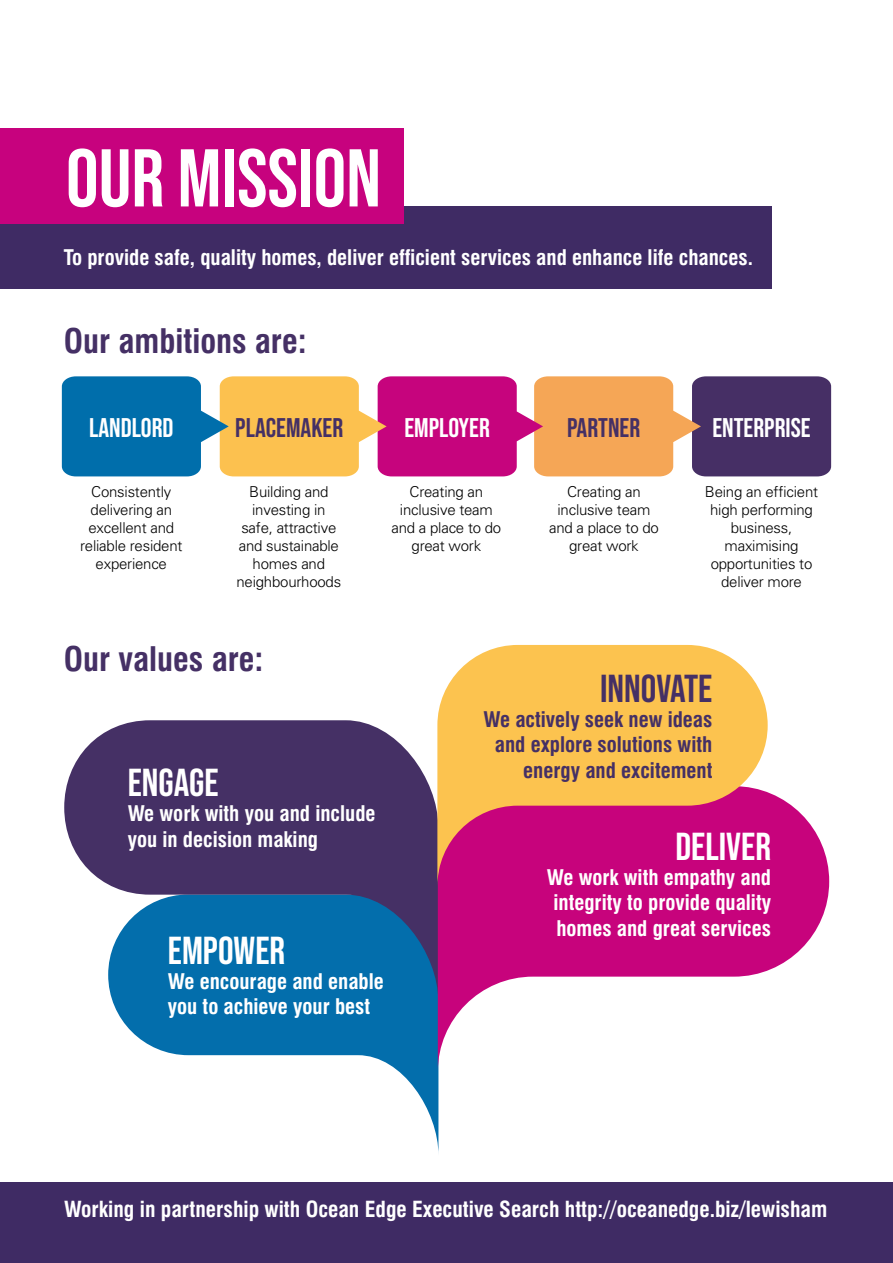
<style>
.page{position:relative;width:893px;height:1263px;background:#fff}
.page>*{position:absolute;margin:0;border:0;box-sizing:border-box;transform-origin:0 0}
.t1{font:81.75px "Bebas Neue";color:#fff}
.t2{font:39px "Bebas Neue";color:#fff}
.t3{font:39px "Bebas Neue";color:#453065}
.t4{font:700 condensed 33px "Swiss 721 BT";color:#453065}
.t5{font:27px "Bebas Neue";color:#fff}
.t6{font:27px "Bebas Neue";color:#453065}
.t7{font:700 condensed 21.6px "Swiss 721 BT";color:#fff}
.t8{font:700 condensed 21px/25.2px "Swiss 721 BT";color:#fff}
.t9{font:700 condensed 21px/25.2px "Swiss 721 BT";color:#453065;text-align:right}
.t10{font:300 15px/18px "Univers";letter-spacing:-.015em;color:#000;text-align:center}
</style>
<div class="page">
<div style="left:0;top:206px;width:771px;height:83px;background:#3f2b64"></div>
<svg style="left:62px;top:376px;width:769px;height:100px;background:#a2757c"></svg>
<svg style="left:113px;top:1002px;width:325px;height:145px"></svg>
<svg style="left:64px;top:720px;width:374px;height:282px;background:#45598b"></svg>
<svg style="left:438px;top:792px;width:391px;height:280px;fill:#c7037c"></svg>
<svg style="left:437px;top:645px;width:331px;height:241px;background:#ea8765"></svg>
<div style="left:0;top:1182px;width:893px;height:81px;background:#3f2b64"></div>
<div style="left:0;top:128px;width:404px;height:96px;background:#c7027e"></div>
<h1 class="t1" style="left:66px;top:132px;width:317px">OUR MISSION</h1>
<h3 class="t8" style="left:64px;top:245px;width:691px">To provide safe, quality homes, deliver efficient services and enhance life chances.</h3>
<h3 class="t4" style="left:64px;top:321px;width:244px">Our ambitions are:</h3>
<h3 class="t5" style="left:89px;top:412px;width:86px">LANDLORD</h3>
<h3 class="t6" style="left:235px;top:412px;width:109px">PLACEMAKER</h3>
<h3 class="t5" style="left:404px;top:412px;width:87px">EMPLOYER</h3>
<h3 class="t6" style="left:567px;top:412px;width:75px">PARTNER</h3>
<h3 class="t5" style="left:712px;top:412px;width:100px">ENTERPRISE</h3>
<p class="t10" style="left:80px;top:482px;width:104px">Consistently delivering an excellent and reliable resident experience</p>
<p class="t10" style="left:237px;top:482px;width:106px">Building and investing in safe, attractive and sustainable homes and neighbourhoods</p>
<p class="t10" style="left:392px;top:482px;width:111px">Creating an inclusive team and a place to do great work</p>
<p class="t10" style="left:549px;top:482px;width:111px">Creating an inclusive team and a place to do great work</p>
<p class="t10" style="left:705px;top:482px;width:115px">Being an efficient high performing business, maximising opportunities to deliver more</p>
<h3 class="t4" style="left:64px;top:640px;width:201px">Our values are:</h3>
<h2 class="t2" style="left:128px;top:760px;width:93px">ENGAGE</h2>
<h3 class="t8" style="left:128px;top:801px;width:249px">We work with you and include you in decision making</h3>
<h2 class="t2" style="left:168px;top:928px;width:119px">EMPOWER</h2>
<h3 class="t8" style="left:168px;top:968px;width:217px">We encourage and enable you to achieve your best</h3>
<h2 class="t3" style="left:600px;top:666px;width:114px">INNOVATE</h2>
<h3 class="t9" style="left:484px;top:707px;width:230px">We actively seek new ideas and explore solutions with energy and excitement</h3>
<h2 class="t2" style="left:675px;top:824px;width:97px">DELIVER</h2>
<h3 class="t8" style="left:547px;top:865px;width:226px;text-align:center">We work with empathy and integrity to provide quality homes and great services</h3>
<h3 class="t7" style="left:64px;top:1196px;width:765px">Working in partnership with Ocean Edge Executive Search http://oceanedge.biz/lewisham</h3>
</div>
